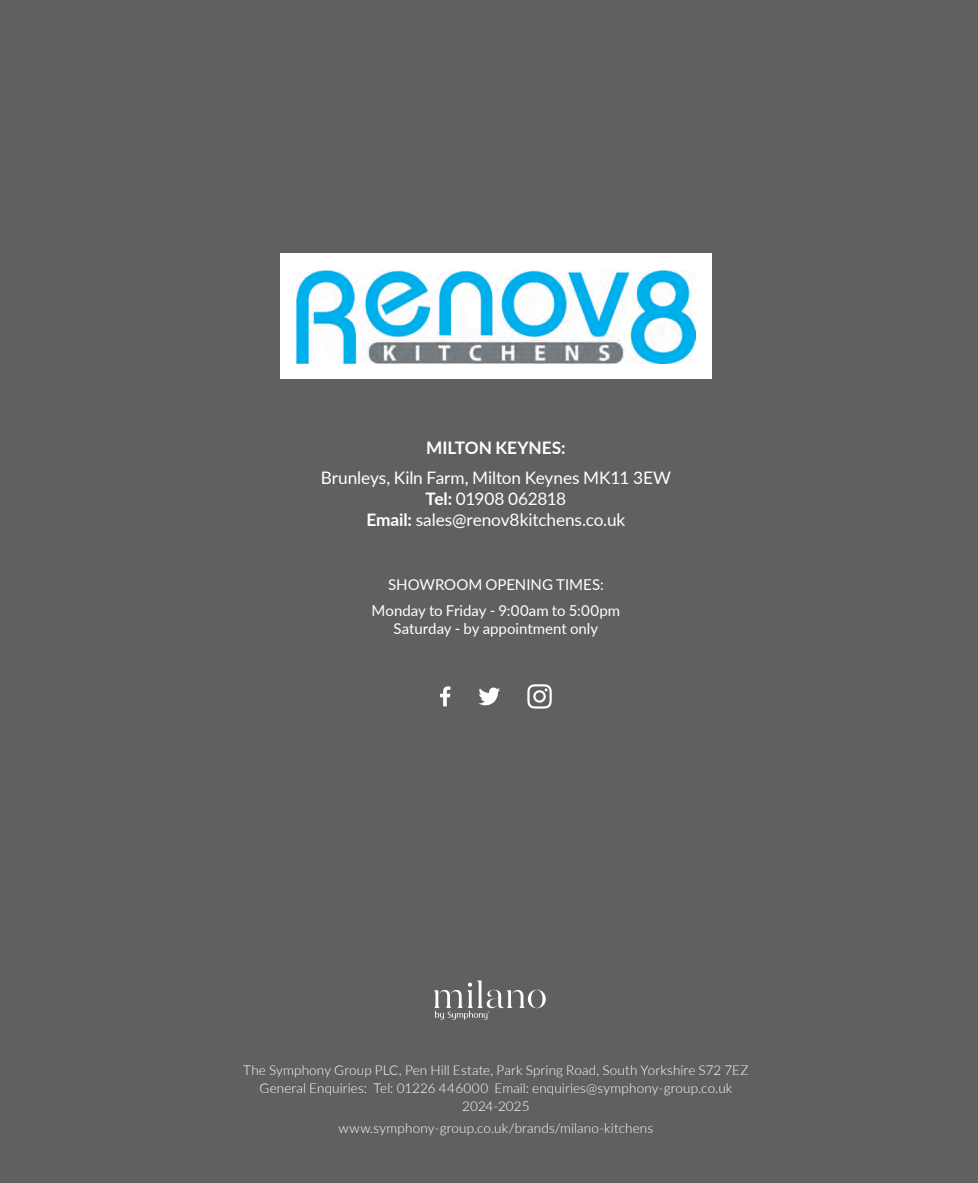
<style>
.page{position:relative;width:978px;height:1183px;background:#fff}
.page>*{position:absolute;margin:0;border:0;box-sizing:border-box;transform-origin:0 0}
.t1{font:17.25px/21px "Lato";letter-spacing:-.005em;color:#fff;text-align:center}
.t2{font:700 17.25px "Lato";color:#fff}
.t3{font:15px/26.5px "Lato";color:#fff;text-align:center}
.t4{font:300 13.5px/18px "Lato";letter-spacing:.01em;color:#fff;text-align:center}
.s1{font-weight:700}
</style>
<div class="page">
<div style="left:0;top:0;width:978px;height:1182px;background:#5f6061"></div>
<svg style="left:440px;top:686px;width:10px;height:20px"></svg>
<svg style="left:478px;top:687px;width:22px;height:18px"></svg>
<svg style="left:527px;top:684px;width:25px;height:24px"></svg>
<div style="left:280px;top:253px;width:431px;height:125px;background:#fff"></div>
<img style="left:296px;top:270px;width:400px;height:93px">
<svg style="left:434px;top:980px;width:112px;height:39px"></svg>
<p class="t2" style="left:426px;top:434px;width:141px">MILTON KEYNES:</p>
<p class="t1" style="left:321px;top:467px;width:352px">Brunleys, Kiln Farm, Milton Keynes MK11 3EW<br><span class="s1">Tel:</span> 01908 062818<br><span class="s1">Email:</span> sales@renov8kitchens.co.uk</p>
<p class="t3" style="left:372px;top:570px;width:250px">SHOWROOM OPENING TIMES:<br>Monday to Friday - 9:00am to 5:00pm</p>
<p class="t3" style="left:393px;top:614px;width:206px">Saturday - by appointment only</p>
<p class="t4" style="left:243px;top:1060px;width:507px">The Symphony Group PLC, Pen Hill Estate, Park Spring Road, South Yorkshire S72 7EZ<br>General Enquiries: Tel: 01226 446000 Email: enquiries@symphony-group.co.uk<br>2024-2025</p>
<p class="t4" style="left:339px;top:1118px;width:316px">www.symphony-group.co.uk/brands/milano-kitchens</p>
</div>
